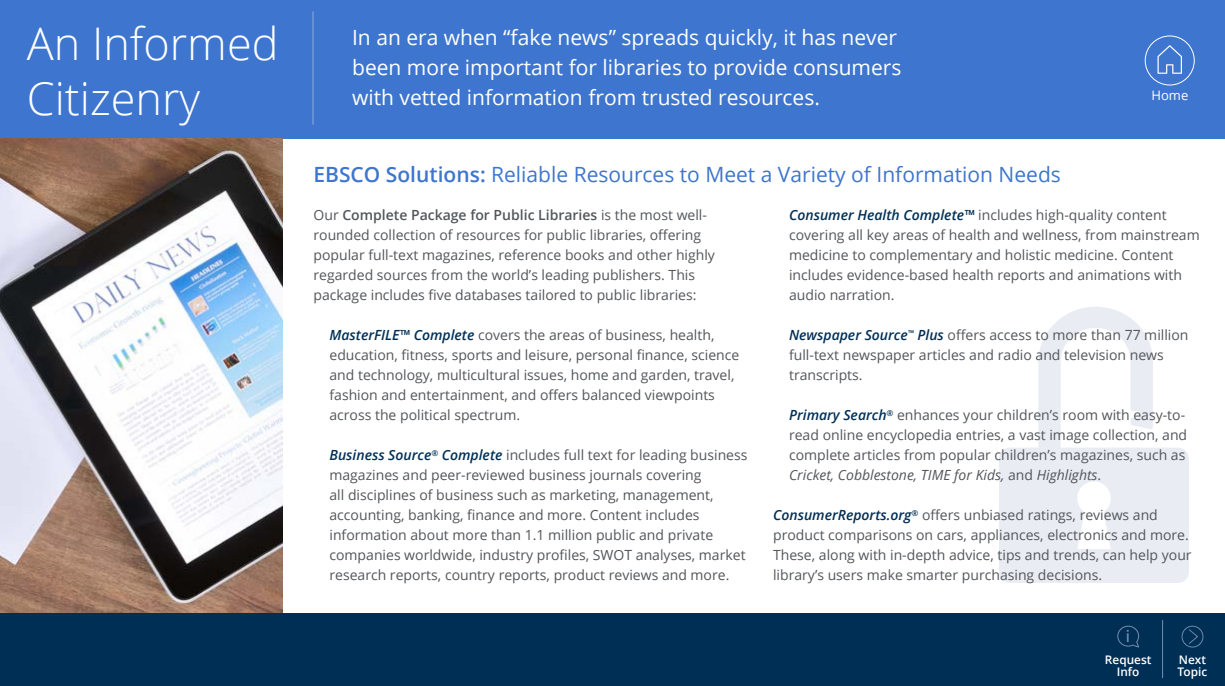
<style>
.page{position:relative;width:1225px;height:686px;background:#fff}
.page>*{position:absolute;margin:0;border:0;box-sizing:border-box;transform-origin:0 0}
.t1{font:300 45px/55px "Open Sans";color:#fff}
.t2{font:21px/30px "Open Sans";color:#fff}
.t3{font:21px "Open Sans";color:#3e75cf}
.t4{font:18px "Myriad Pro";color:#768eb4}
.t5{font:14px/20px "Open Sans";color:#53565a}
.t6{font:13px "Open Sans";color:#fff}
.t7{font:600 11.8px/12.7px "Open Sans";color:#fff}
.s1{font-weight:600}
.s2{font-weight:600;font-style:italic;color:#002f56}
.s3{font-style:italic}
</style>
<div class="page">
<div style="left:0;top:613px;width:1225px;height:73px;background:#002f56"></div>
<svg style="left:999px;top:307px;width:190px;height:276px;fill:#e9edf3"></svg>
<svg style="left:1182px;top:626px;width:21px;height:22px"></svg>
<hr style="left:1162px;top:620px;width:1px;height:58px;background:#768eb4">
<svg style="left:1117px;top:626px;width:22px;height:22px"></svg>
<div style="left:0;top:0;width:1225px;height:139px;background:#3e75cf"></div>
<img style="left:0;top:139px;width:282px;height:474px">
<hr style="left:312px;top:11px;width:2px;height:114px;background:#8bace2">
<div style="left:1145px;top:35px;width:50px;height:51px;border:1px solid #fff;border-radius:50%"></div>
<svg style="left:1158px;top:45px;width:24px;height:29px"></svg>
<h1 class="t1" style="left:27px;top:15px;width:253px">An Informed<br>Citizenry</h1>
<h2 class="t2" style="left:352px;top:22px;width:551px">In an era when “fake news” spreads quickly, it has never been more important for libraries to provide consumers with vetted information from trusted resources.</h2>
<h2 class="t3" style="left:314px;top:160px;width:749px"><span class="s1">EBSCO Solutions:</span> Reliable Resources to Meet a Variety of Information Needs</h2>
<p class="t6" style="left:1152px;top:87px;width:38px">Home</p>
<p class="t5" style="left:314px;top:205px;width:403px">Our <span class="s1">Complete Package for Public Libraries</span> is the most well&shy;rounded collection of resources for public libraries, offering popular full-text magazines, reference books and other highly regarded sources from the world’s leading publishers. This package includes five databases tailored to public libraries:</p>
<p class="t5" style="left:330px;top:325px;width:411px"><span class="s2">MasterFILE™ Complete</span> covers the areas of business, health, education, fitness, sports and leisure, personal finance, science and technology, multicultural issues, home and garden, travel, fashion and entertainment, and offers balanced viewpoints across the political spectrum.</p>
<p class="t5" style="left:330px;top:445px;width:419px"><span class="s2">Business Source</span><sup>®</sup> <span class="s2">Complete</span> includes full text for leading business magazines and peer-reviewed business journals covering<br>all disciplines of business such as marketing, management, accounting, banking, finance and more. Content includes information about more than 1.1 million public and private companies worldwide, industry profiles, SWOT analyses, market research reports, country reports, product reviews and more.</p>
<p class="t5" style="left:789px;top:205px;width:412px"><span class="s2">Consumer Health Complete™</span> includes high-quality content covering all key areas of health and wellness, from mainstream medicine to complementary and holistic medicine. Content includes evidence-based health reports and animations with audio narration.</p>
<p class="t5" style="left:789px;top:325px;width:401px"><span class="s2">Newspaper Source</span><sup>™</sup> <span class="s2">Plus</span> offers access to more than 77 million full-text newspaper articles and radio and television news transcripts.</p>
<p class="t5" style="left:789px;top:405px;width:400px"><span class="s2">Primary Search</span><sup>®</sup> enhances your children’s room with easy-to&shy;read online encyclopedia entries, a vast image collection, and complete articles from popular children’s magazines, such as <span class="s3">Cricket, Cobblestone, TIME for Kids,</span> and <span class="s3">Highlights</span>.</p>
<p class="t5" style="left:773px;top:505px;width:420px"><span class="s2">ConsumerReports.org</span><sup>®</sup> offers unbiased ratings, reviews and product comparisons on cars, appliances, electronics and more.<br>These, along with in-depth advice, tips and trends, can help your library’s users make smarter purchasing decisions.</p>
<p class="t4" style="left:1126px;top:624px;width:6px">i</p>
<p class="t7" style="left:1105px;top:653px;width:48px;text-align:center">Request<br>Info</p>
<p class="t7" style="left:1178px;top:653px;width:31px">Next<br>Topic</p>
</div>
